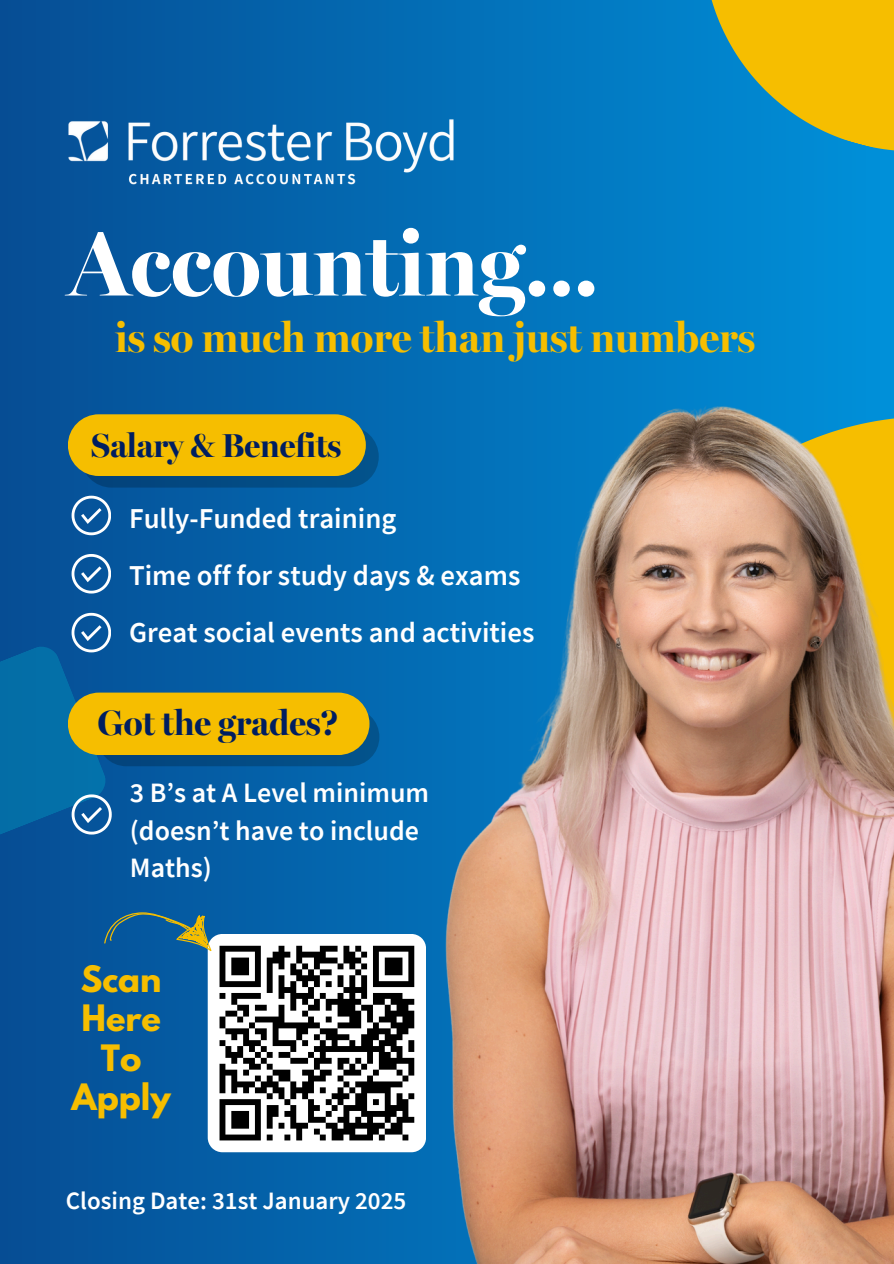
<style>
.page{position:relative;width:894px;height:1264px;background:#fff}
.page>*{position:absolute;margin:0;border:0;box-sizing:border-box;transform-origin:0 0}
.t1{font:700 91.35px "Miller Banner";color:#fff}
.t2{font:700 42.15px "Miller Banner";color:#f6be00}
.t3{font:700 35.25px "Miller Banner";color:#001e60}
.t4{font:700 33.3px "Miller Banner";color:#001e60}
.t5{font:700 32.25px/39.6px "League Spartan";color:#f6be00;text-align:center}
.t6{font:600 28.8px/56.7px "Source Sans Pro";color:#fff}
.t7{font:600 27.9px/37.8px "Source Sans Pro";color:#fff}
.t8{font:600 24.9px "Source Sans Pro";color:#fff}
</style>
<div class="page">
<div style="left:0;top:0;width:893px;height:1263px;background:linear-gradient(to right,#064d94,#0091da)"></div>
<svg style="left:72px;top:495px;width:39px;height:40px"></svg>
<svg style="left:72px;top:554px;width:39px;height:39px"></svg>
<svg style="left:503px;top:305px;width:390px;height:59px;background:#0181ca"></svg>
<div style="left:81px;top:426px;width:297px;height:61px;background:#034a82;border-radius:31px"></div>
<div style="left:68px;top:414px;width:298px;height:62px;background:#f6be00;border-radius:31px"></div>
<svg style="left:655px;top:0;width:238px;height:199px;background:#659c79"></svg>
<img style="left:66px;top:112px;width:392px;height:87px">
<div style="left:97px;top:707px;width:282px;height:59px;background:#034a83;border-radius:29px"></div>
<div style="left:68px;top:692px;width:301px;height:63px;background:#f6be00;border-radius:31px"></div>
<svg style="left:0;top:613px;width:112px;height:234px;background:#216f96"></svg>
<img style="left:350px;top:364px;width:543px;height:899px">
<svg style="left:208px;top:934px;width:218px;height:218px"></svg>
<svg style="left:97px;top:887px;width:323px;height:256px"></svg>
<h2 class="t1" style="left:68px;top:212px;width:531px">Accounting...</h2>
<p class="t2" style="left:115px;top:313px;width:641px">is so much more than just numbers</p>
<p class="t4" style="left:91px;top:426px;width:251px">Salary &amp; Benefits</p>
<p class="t6" style="left:129px;top:490px;width:407px">Fully-Funded training<br>Time off for study days &amp; exams<br>Great social events and activities</p>
<h3 class="t3" style="left:98px;top:702px;width:242px">Got the grades?</h3>
<p class="t7" style="left:130px;top:773px;width:301px">3 B’s at A Level minimum (doesn’t have to include<br>Maths)</p>
<h4 class="t5" style="left:72px;top:962px;width:101px">Scan<br>Here<br>To<br>Apply</h4>
<p class="t8" style="left:66px;top:1184px;width:342px">Closing Date: 31st January 2025</p>
</div>
